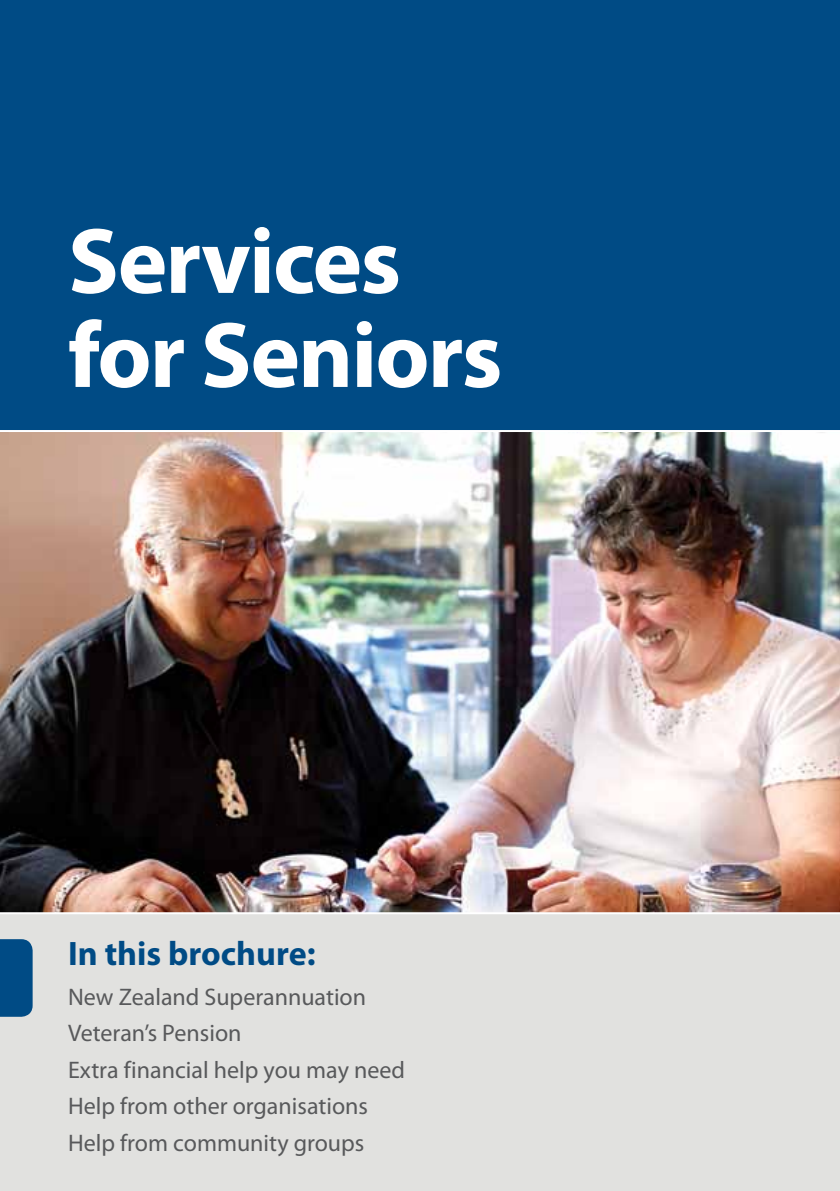
<style>
.page{position:relative;width:840px;height:1191px;background:#fff}
.page>*{position:absolute;margin:0;border:0;box-sizing:border-box;transform-origin:0 0}
.Cover_H1{font:700 94px/94px "Myriad Pro";letter-spacing:-.02em;color:#fff}
.Cover_H2{font:700 34px "Myriad Pro";color:#004b85}
.Body{font:24px "Myriad Pro";color:#58595b}
</style>
<div class="page">
<div style="left:0;top:428px;width:839px;height:763px;background:#e1e1df"></div>
<img style="left:0;top:432px;width:839px;height:480px">
<hr style="left:0;top:912px;width:839px;height:2px;background:#fff">
<div style="left:0;top:939px;width:33px;height:77px;background:#004b85"></div>
<div style="left:0;top:0;width:839px;height:432px;background:#004b85"></div>
<p class="Cover_H1" style="left:68px;top:211px;width:435px">Services for Seniors</p>
<p class="Cover_H2" style="left:68px;top:931px;width:249px">In this brochure:</p>
<p class="Body" style="left:68px;top:981px;width:299px">New Zealand Superannuation</p>
<p class="Body" style="left:68px;top:1018px;width:175px">Veteran’s Pension</p>
<p class="Body" style="left:68px;top:1054px;width:338px">Extra financial help you may need</p>
<p class="Body" style="left:68px;top:1091px;width:301px">Help from other organisations</p>
<p class="Body" style="left:68px;top:1127px;width:297px">Help from community groups</p>
</div>
